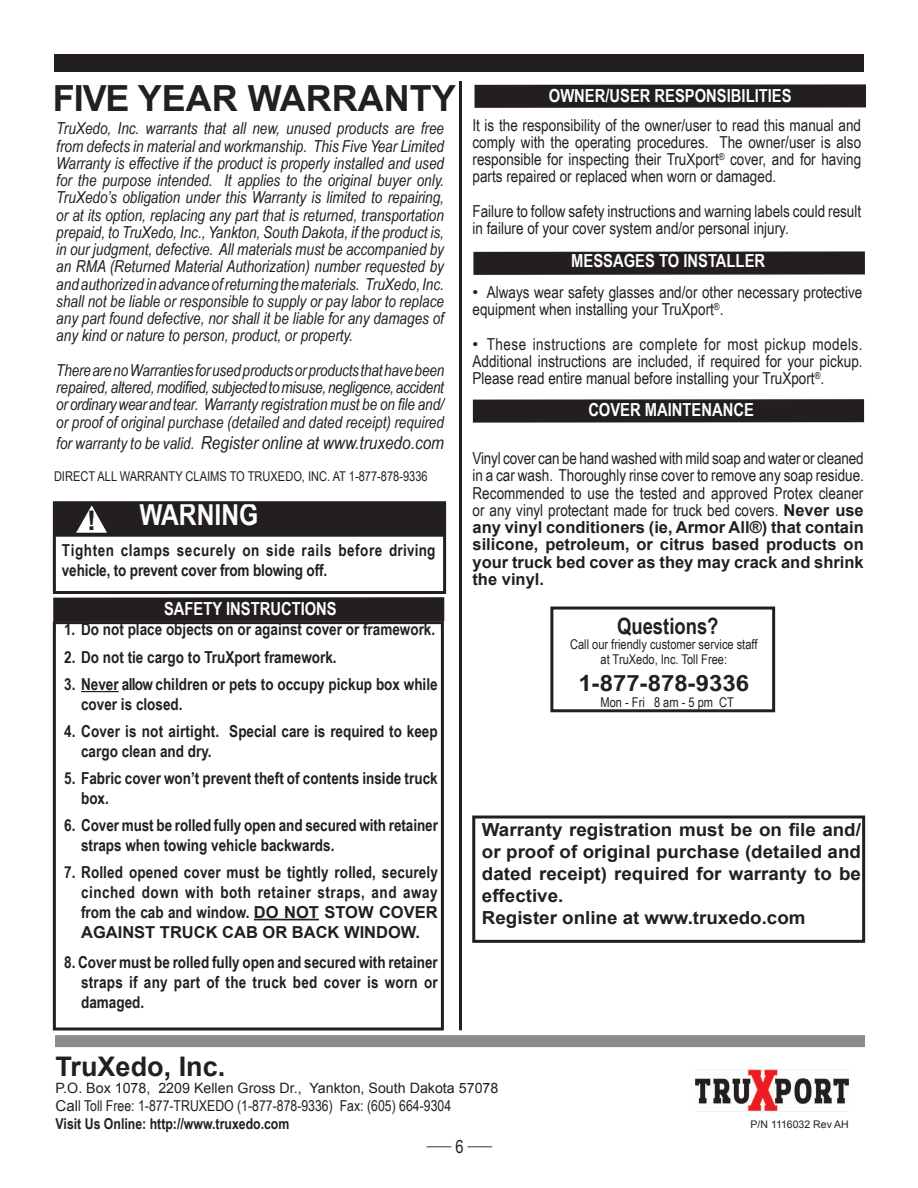
<style>
.page{position:relative;width:918px;height:1188px;background:#fff}
.page>*{position:absolute;margin:0;border:0;box-sizing:border-box;transform-origin:0 0}
.t1{font:700 36px "Arial";color:#231f20}
.t2{font:700 30px "Arial Narrow";color:#fff}
.t3{font:700 27px "Arial";color:#231f20}
.t4{font:700 22.5px "Arial Narrow";color:#231f20;scale:1.3 1}
.t5{font:700 22.5px "Arial Narrow";color:#231f20}
.t6{font:700 18px/21.9px "Arial";color:#231f20;text-align:justify;scale:1.04 1}
.t7{font:700 18px "Arial Narrow";color:#fff}
.t8{font:italic 18px "Arial Narrow";color:#231f20;scale:1.04 1}
.Subhead_2{font:18px "Arial Narrow";color:#231f20}
.t9{font:italic 16.5px/17.2px "Arial Narrow";color:#231f20;text-align:justify}
.t10{font:16.5px/17.2px "Arial Narrow";color:#231f20;text-align:justify}
.Subhead_2-2{font:700 16.5px/19.8px "Arial Narrow";color:#231f20}
.Label{font:15px "Arial Narrow";color:#231f20}
.Label-2{font:700 15px "Arial Narrow";color:#231f20}
.t11{font:14.25px "Arial";color:#231f20}
.t12{font:13.5px "Arial Narrow";color:#231f20}
.t13{font:10.5px "Arial";color:#231f20}
.s1{font-size:16.5px}
.s2{font-family:"Arial"}
.s3{font-family:"Arial";font-weight:700}
</style>
<div class="page">
<div style="left:53px;top:621px;width:391px;height:410px;border:3px solid #231f20"></div>
<div style="left:54px;top:598px;width:390px;height:23px;background:#231f20"></div>
<div style="left:53px;top:597px;width:391px;height:25px;border:2px solid #231f20"></div>
<hr style="left:81px;top:691px;width:38px;height:1px;background:#231f20">
<hr style="left:254px;top:919px;width:65px;height:1px;background:#231f20">
<div style="left:472px;top:816px;width:393px;height:127px;border:3px solid #231f20"></div>
<div style="left:550px;top:607px;width:225px;height:105px;border:3px solid #231f20"></div>
<div style="left:474px;top:400px;width:389px;height:22px;background:#231f20"></div>
<div style="left:473px;top:399px;width:391px;height:24px;border:2px solid #231f20"></div>
<div style="left:474px;top:252px;width:390px;height:22px;background:#231f20"></div>
<div style="left:473px;top:251px;width:392px;height:24px;border:2px solid #231f20"></div>
<div style="left:475px;top:85px;width:390px;height:22px;background:#231f20"></div>
<div style="left:475px;top:84px;width:391px;height:24px;border:2px solid #231f20"></div>
<hr style="left:459px;top:81px;width:3px;height:949px;background:#231f20">
<div style="left:54px;top:54px;width:810px;height:18px;background:#231f20"></div>
<div style="left:56px;top:503px;width:388px;height:33px;background:#231f20"></div>
<div style="left:55px;top:502px;width:389px;height:35px;border:2px solid #231f20"></div>
<div style="left:53px;top:501px;width:393px;height:93px;border:3px solid #231f20"></div>
<svg style="left:75px;top:504px;width:33px;height:29px"></svg>
<div style="left:55px;top:1035px;width:810px;height:12px;background:#8a8c8f"></div>
<img style="left:695px;top:1070px;width:154px;height:41px">
<p class="t1" style="left:53px;top:74px;width:405px">FIVE YEAR WARRANTY</p>
<p class="t9" style="left:56px;top:120px;width:389px">TruXedo, Inc. warrants that all new, unused products are free from defects in material and workmanship. This Five Year Limited Warranty is effective if the product is properly installed and used for the purpose intended. It applies to the original buyer only.<br>TruXedo’s obligation under this Warranty is limited to repairing, or at its option, replacing any part that is returned, transportation prepaid, to TruXedo, Inc., Yankton, South Dakota, if the product is, in our judgment, defective. All materials must be accompanied by an RMA (Returned Material Authorization) number requested by and authorized in advance of returning the materials. TruXedo, Inc. shall not be liable or responsible to supply or pay labor to replace any part found defective, nor shall it be liable for any damages of any kind or nature to person, product, or property.</p>
<p class="t9" style="left:56px;top:361px;width:389px">There are no Warranties for used products or products that have been repaired, altered, modified, subjected to misuse, negligence, accident or ordinary wear and tear. Warranty registration must be on file and/ or proof of original purchase (detailed and dated receipt) required</p>
<p class="t8" style="left:56px;top:431px;width:374px"><span class="s1">for warranty to be valid.</span> Register online at www.truxedo.com</p>
<p class="t12" style="left:54px;top:467px;width:375px">DIRECT ALL WARRANTY CLAIMS TO TRUXEDO, INC. AT 1-877-878-9336</p>
<p class="t2" style="left:139px;top:492px;width:120px">WARNING</p>
<p class="Subhead_2-2" style="left:62px;top:539px;width:375px">Tighten clamps securely on side rails before driving vehicle, to prevent cover from blowing off.</p>
<p class="t3" style="left:87px;top:503px;width:10px">!</p>
<p class="t7" style="left:164px;top:595px;width:174px">SAFETY INSTRUCTIONS</p>
<p class="Subhead_2-2" style="left:64px;top:619px;width:373px">1. Do not place objects on or against cover or framework.</p>
<p class="Subhead_2-2" style="left:64px;top:646px;width:274px">2. Do not tie cargo to TruXport framework.</p>
<p class="Subhead_2-2" style="left:81px;top:673px;width:358px;text-indent:-17px">3. Never allow children or pets to occupy pickup box while cover is closed.</p>
<p class="Subhead_2-2" style="left:81px;top:720px;width:358px;text-indent:-17px">4. Cover is not airtight. Special care is required to keep cargo clean and dry.</p>
<p class="Subhead_2-2" style="left:81px;top:768px;width:358px;text-indent:-17px">5. Fabric cover won’t prevent theft of contents inside truck box.</p>
<p class="Subhead_2-2" style="left:81px;top:815px;width:358px;text-indent:-17px">6. Cover must be rolled fully open and secured with retainer straps when towing vehicle backwards.</p>
<p class="Subhead_2-2" style="left:81px;top:862px;width:358px;text-align:justify;text-indent:-17px">7. Rolled opened cover must be tightly rolled, securely cinched down with both retainer straps, and away from the cab and window. <span class="s2">DO NOT STOW COVER AGAINST TRUCK CAB OR BACK WINDOW.</span></p>
<p class="Subhead_2-2" style="left:81px;top:952px;width:358px;text-align:justify;text-indent:-17px">8. Cover must be rolled fully open and secured with retainer straps if any part of the truck bed cover is worn or damaged.</p>
<p class="t7" style="left:549px;top:82px;width:244px">OWNER/USER RESPONSIBILITIES</p>
<p class="t10" style="left:472px;top:116px;width:390px">It is the responsibility of the owner/user to read this manual and comply with the operating procedures. The owner/user is also responsible for inspecting their TruXport<sup>®</sup> cover, and for having parts repaired or replaced when worn or damaged.</p>
<p class="t10" style="left:472px;top:202px;width:390px">Failure to follow safety instructions and warning labels could result in failure of your cover system and/or personal injury.</p>
<p class="t7" style="left:571px;top:247px;width:195px">MESSAGES TO INSTALLER</p>
<p class="t10" style="left:472px;top:283px;width:391px"><span class="s2">•</span> Always wear safety glasses and/or other necessary protective equipment when installing your TruXport<sup>®</sup>.</p>
<p class="t10" style="left:472px;top:335px;width:392px"><span class="s2">•</span> These instructions are complete for most pickup models.<br>Additional instructions are included, if required for your pickup.<br>Please read entire manual before installing your TruXport<sup>®</sup>.</p>
<p class="t7" style="left:588px;top:396px;width:167px">COVER MAINTENANCE</p>
<p class="t10" style="left:472px;top:449px;width:393px">Vinyl cover can be hand washed with mild soap and water or cleaned in a car wash. Thoroughly rinse cover to remove any soap residue.<br>Recommended to use the tested and approved Protex cleaner or any vinyl protectant made for truck bed covers. <span class="s3">Never use any vinyl conditioners (ie, Armor All®) that contain silicone, petroleum, or citrus based products on your truck bed cover as they may crack and shrink the vinyl.</span></p>
<p class="t5" style="left:617px;top:609px;width:103px">Questions?</p>
<p class="t12" style="left:570px;top:635px;width:189px">Call our friendly customer service staff</p>
<p class="t12" style="left:601px;top:650px;width:128px">at TruXedo, Inc. Toll Free:</p>
<p class="t4" style="left:578px;top:666px;width:133px">1-877-878-9336</p>
<p class="t12" style="left:601px;top:693px;width:135px">Mon - Fri 8 am - 5 pm CT</p>
<p class="t6" style="left:482px;top:819px;width:366px">Warranty registration must be on file and/ or proof of original purchase (detailed and dated receipt) required for warranty to be effective.</p>
<p class="t6" style="left:482px;top:907px;width:313px">Register online at www.truxedo.com</p>
<p class="t3" style="left:56px;top:1048px;width:171px">TruXedo, Inc.</p>
<p class="t11" style="left:56px;top:1078px;width:444px">P.O. Box 1078, 2209 Kellen Gross Dr., Yankton, South Dakota 57078</p>
<p class="Label" style="left:56px;top:1094px;width:397px"><span class="s2">Cal</span>l Toll Free: 1-877-TRUXEDO (1-877-878-9336) Fax: (605) 664-9304</p>
<p class="Label-2" style="left:56px;top:1112px;width:235px">Visit Us Online: http://www.truxedo.com</p>
<p class="Subhead_2" style="left:427px;top:1126px;width:67px">___ 6 ___</p>
<p class="t13" style="left:751px;top:1117px;width:100px">P/N 1116032 Rev AH</p>
</div>
